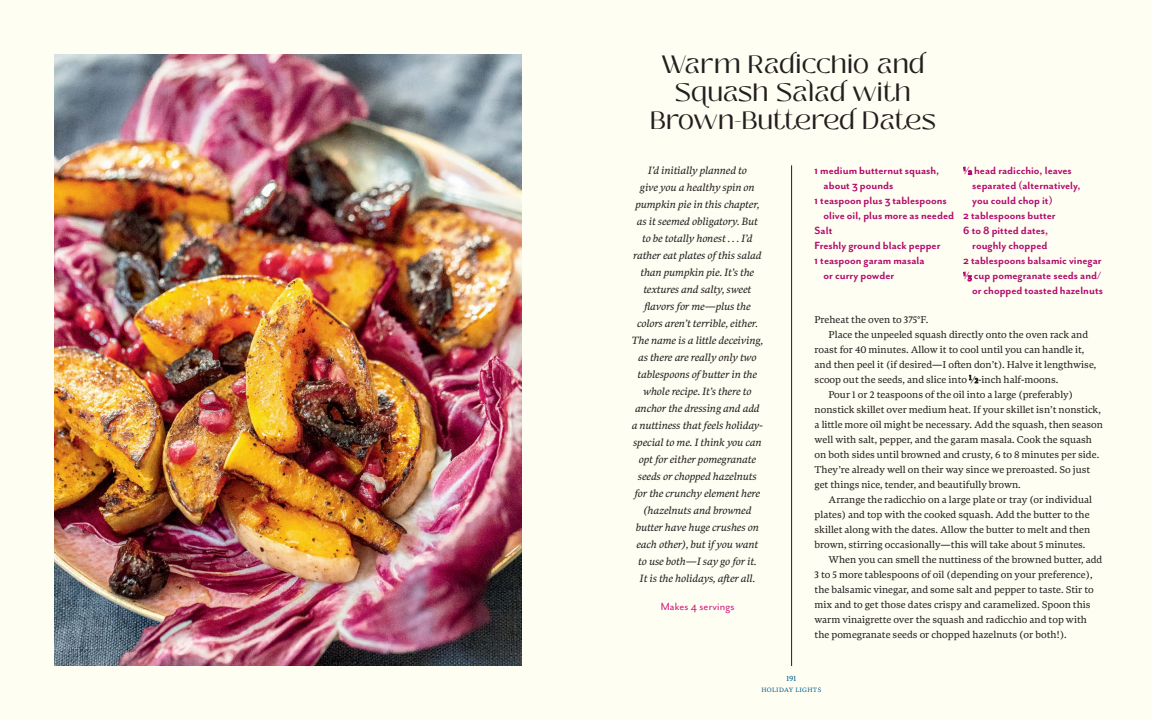
<style>
.page{position:relative;width:1152px;height:720px;background:#fffef2}
.page>*{position:absolute;margin:0;border:0;box-sizing:border-box;transform-origin:0 0}
.t1{font:25px/28px "Zolina";letter-spacing:.035em;color:#231f20;text-align:center}
.t2{font:700 12px "Mr Eaves San OT";color:#b20a6b}
.t3{font:12px "Mr Eaves San OT";letter-spacing:.01em;color:#d0157d}
.t4{font:italic 11px/17px "Bennet Text Two";color:#231f20;text-align:center}
.t5{font:10.2px "Bennet Text Two";color:#231f20}
.t6{font:8px "Bennet Text Two";color:#005d92}
.t7{font:6.5px "Bennet Text Two";letter-spacing:.05em;color:#005d92}
.s1{font-size:8.4px}
.s2{font-size:7.2px}
</style>
<div class="page">
<hr style="left:791px;top:165px;width:1px;height:501px;background:#231f20">
<img style="left:54px;top:54px;width:468px;height:612px">
<h1 class="t1" style="left:651px;top:51px;width:286px">Warm Radicchio and<br>Squash Salad with<br>Brown-Buttered Dates</h1>
<p class="t4" style="left:632px;top:162px;width:133px">I’d initially planned to<br>give you a healthy spin on pumpkin pie in this chapter, as it seemed obligatory. But to be totally honest . . . I’d rather eat plates of this salad than pumpkin pie. It’s the textures and salty, sweet flavors for me—plus the colors aren’t terrible, either.<br>The name is a little deceiving, as there are really only two tablespoons of butter in the whole recipe. It’s there to anchor the dressing and add a nuttiness that feels holiday&shy;special to me. I think you can opt for either pomegranate seeds or chopped hazelnuts for the crunchy element here (hazelnuts and browned butter have huge crushes on each other), but if you want to use both—I say go for it.<br>It is the holidays, after all.</p>
<p class="t3" style="left:661px;top:600px;width:75px">Makes 4 servings</p>
<p class="t2" style="left:815px;top:164px;width:126px">1 medium butternut squash,</p>
<p class="t2" style="left:824px;top:179px;width:71px">about 3 pounds</p>
<p class="t2" style="left:815px;top:194px;width:134px">1 teaspoon plus 3 tablespoons</p>
<p class="t2" style="left:824px;top:209px;width:132px">olive oil, plus more as needed</p>
<p class="t2" style="left:815px;top:224px;width:19px">Salt</p>
<p class="t2" style="left:815px;top:239px;width:127px">Freshly ground black pepper</p>
<p class="t2" style="left:815px;top:254px;width:112px">1 teaspoon garam masala</p>
<p class="t2" style="left:824px;top:269px;width:72px">or curry powder</p>
<p class="t2" style="left:963px;top:164px;width:110px"><sup>1</sup>⁄<span class="s1">2</span> head radicchio, leaves</p>
<p class="t2" style="left:972px;top:179px;width:110px">separated (alternatively,</p>
<p class="t2" style="left:972px;top:194px;width:82px">you could chop it)</p>
<p class="t2" style="left:963px;top:209px;width:94px">2 tablespoons butter</p>
<p class="t2" style="left:963px;top:224px;width:86px">6 to 8 pitted dates,</p>
<p class="t2" style="left:972px;top:239px;width:77px">roughly chopped</p>
<p class="t2" style="left:963px;top:254px;width:140px">2 tablespoons balsamic vinegar</p>
<p class="t2" style="left:963px;top:269px;width:140px"><sup>1</sup>⁄<span class="s1">3</span> cup pomegranate seeds and/</p>
<p class="t2" style="left:972px;top:284px;width:132px">or chopped toasted hazelnuts</p>
<p class="t5" style="left:815px;top:313px;width:115px">Preheat the oven to 375°F.</p>
<p class="t5" style="left:829px;top:328px;width:261px">Place the unpeeled squash directly onto the oven rack and</p>
<p class="t5" style="left:815px;top:343px;width:271px">roast for 40 minutes. Allow it to cool until you can handle it,</p>
<p class="t5" style="left:815px;top:358px;width:283px">and then peel it (if desired—I often don’t). Halve it lengthwise,</p>
<p class="t5" style="left:815px;top:373px;width:245px">scoop out the seeds, and slice into <sup>1</sup>⁄<span class="s2">2</span>-inch half-moons.</p>
<p class="t5" style="left:829px;top:388px;width:246px">Pour 1 or 2 teaspoons of the oil into a large (preferably)</p>
<p class="t5" style="left:815px;top:403px;width:288px">nonstick skillet over medium heat. If your skillet isn’t nonstick,</p>
<p class="t5" style="left:815px;top:418px;width:290px">a little more oil might be necessary. Add the squash, then season</p>
<p class="t5" style="left:815px;top:433px;width:279px">well with salt, pepper, and the garam masala. Cook the squash</p>
<p class="t5" style="left:815px;top:448px;width:286px">on both sides until browned and crusty, 6 to 8 minutes per side.</p>
<p class="t5" style="left:815px;top:463px;width:277px">They’re already well on their way since we preroasted. So just</p>
<p class="t5" style="left:815px;top:478px;width:208px">get things nice, tender, and beautifully brown.</p>
<p class="t5" style="left:829px;top:493px;width:265px">Arrange the radicchio on a large plate or tray (or individual</p>
<p class="t5" style="left:815px;top:508px;width:276px">plates) and top with the cooked squash. Add the butter to the</p>
<p class="t5" style="left:815px;top:523px;width:277px">skillet along with the dates. Allow the butter to melt and then</p>
<p class="t5" style="left:815px;top:538px;width:272px">brown, stirring occasionally—this will take about 5 minutes.</p>
<p class="t5" style="left:829px;top:553px;width:275px">When you can smell the nuttiness of the browned butter, add</p>
<p class="t5" style="left:815px;top:568px;width:279px">3 to 5 more tablespoons of oil (depending on your preference),</p>
<p class="t5" style="left:815px;top:583px;width:281px">the balsamic vinegar, and some salt and pepper to taste. Stir to</p>
<p class="t5" style="left:815px;top:598px;width:277px">mix and to get those dates crispy and caramelized. Spoon this</p>
<p class="t5" style="left:815px;top:613px;width:274px">warm vinaigrette over the squash and radicchio and top with</p>
<p class="t5" style="left:815px;top:628px;width:254px">the pomegranate seeds or chopped hazelnuts (or both!).</p>
<p class="t6" style="left:787px;top:673px;width:11px">191</p>
<p class="t7" style="left:761px;top:686px;width:61px">HOLIDAY LIGHTS</p>
</div>
